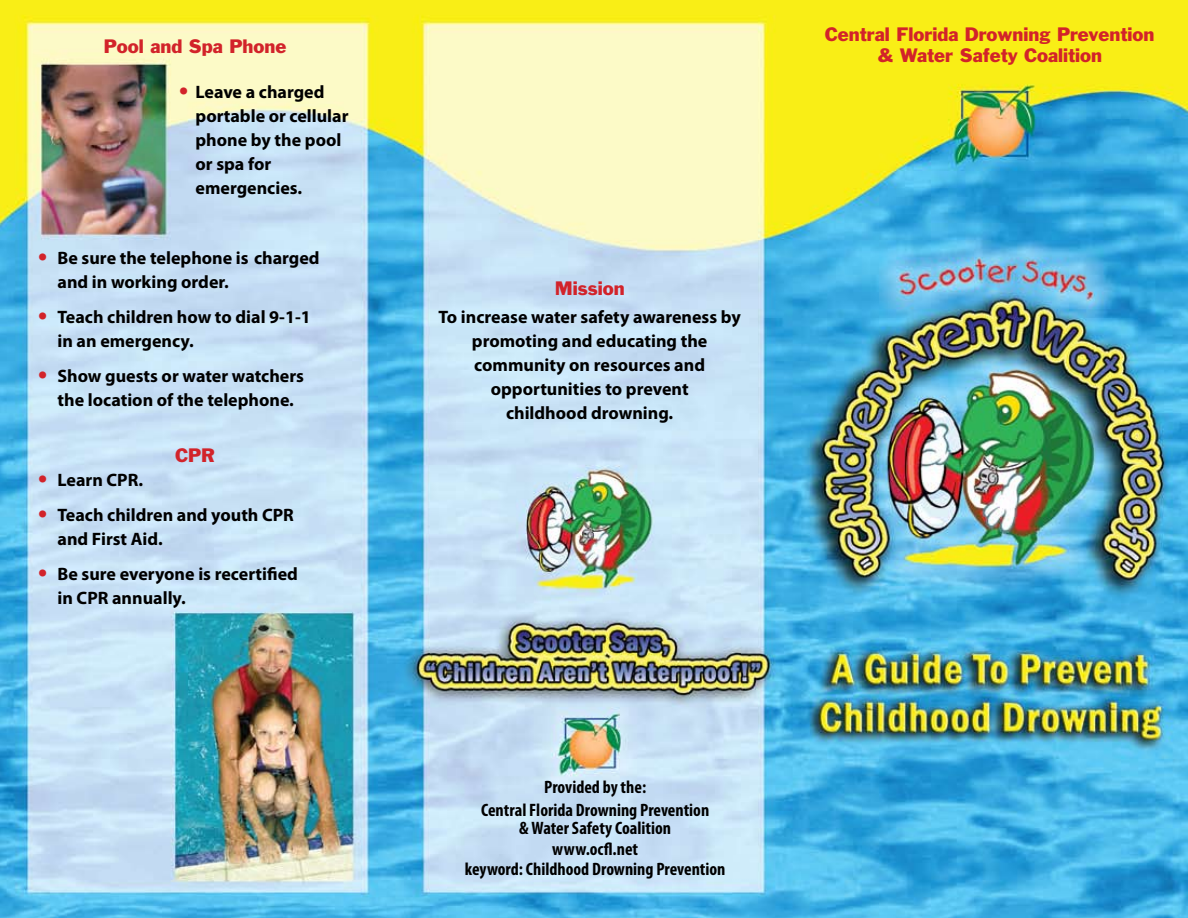
<style>
.page{position:relative;width:1188px;height:918px;background:#fff}
.page>*{position:absolute;margin:0;border:0;box-sizing:border-box;transform-origin:0 0}
.t1{font:700 18px/24px "Myriad Pro";color:#000}
.t2{font:700 condensed 18px/20.4px "Myriad Pro";color:#000;text-align:center}
.t3{font:18px/21.6px "Franklin Gothic";color:#d2232a;text-align:center}
.s1{font-size:27px;color:#d2232a}
</style>
<div class="page">
<img style="left:0;top:0;width:1188px;height:918px">
<p class="t3" style="left:104px;top:35px;width:184px">Pool and Spa Phone</p>
<p class="t1" style="left:196px;top:80px;width:155px;text-indent:-17px"><span class="s1">•</span> Leave a charged portable or cellular phone by the pool or spa for emergencies.</p>
<p class="t1" style="left:58px;top:245px;width:264px;text-indent:-19px"><span class="s1">•</span> Be sure the telephone is charged and in working order.</p>
<p class="t1" style="left:58px;top:304px;width:255px;text-indent:-19px"><span class="s1">•</span> Teach children how to dial 9-1-1 in an emergency.</p>
<p class="t1" style="left:38px;top:363px;width:268px;text-align:center"><span class="s1">•</span> Show guests or water watchers the location of the telephone.</p>
<p class="t3" style="left:175px;top:444px;width:41px">CPR</p>
<p class="t1" style="left:38px;top:467px;width:107px"><span class="s1">•</span> Learn CPR.</p>
<p class="t1" style="left:58px;top:502px;width:238px;text-indent:-19px"><span class="s1">•</span> Teach children and youth CPR and First Aid.</p>
<p class="t1" style="left:58px;top:561px;width:242px;text-indent:-19px"><span class="s1">•</span> Be sure everyone is recertified in CPR annually.</p>
<p class="t3" style="left:825px;top:23px;width:331px">Central Florida Drowning Prevention &amp; Water Safety Coalition</p>
<p class="t3" style="left:555px;top:277px;width:71px">Mission</p>
<p class="t1" style="left:438px;top:304px;width:304px;text-align:center">To increase water safety awareness by promoting and educating the community on resources and opportunities to prevent<br>childhood drowning.</p>
<p class="t2" style="left:481px;top:775px;width:230px;line-height:23.4px">Provided by the:<br>Central Florida Drowning Prevention</p>
<p class="t2" style="left:465px;top:818px;width:262px">&amp; Water Safety Coalition<br>www.ocfl.net<br>keyword: Childhood Drowning Prevention</p>
</div>
